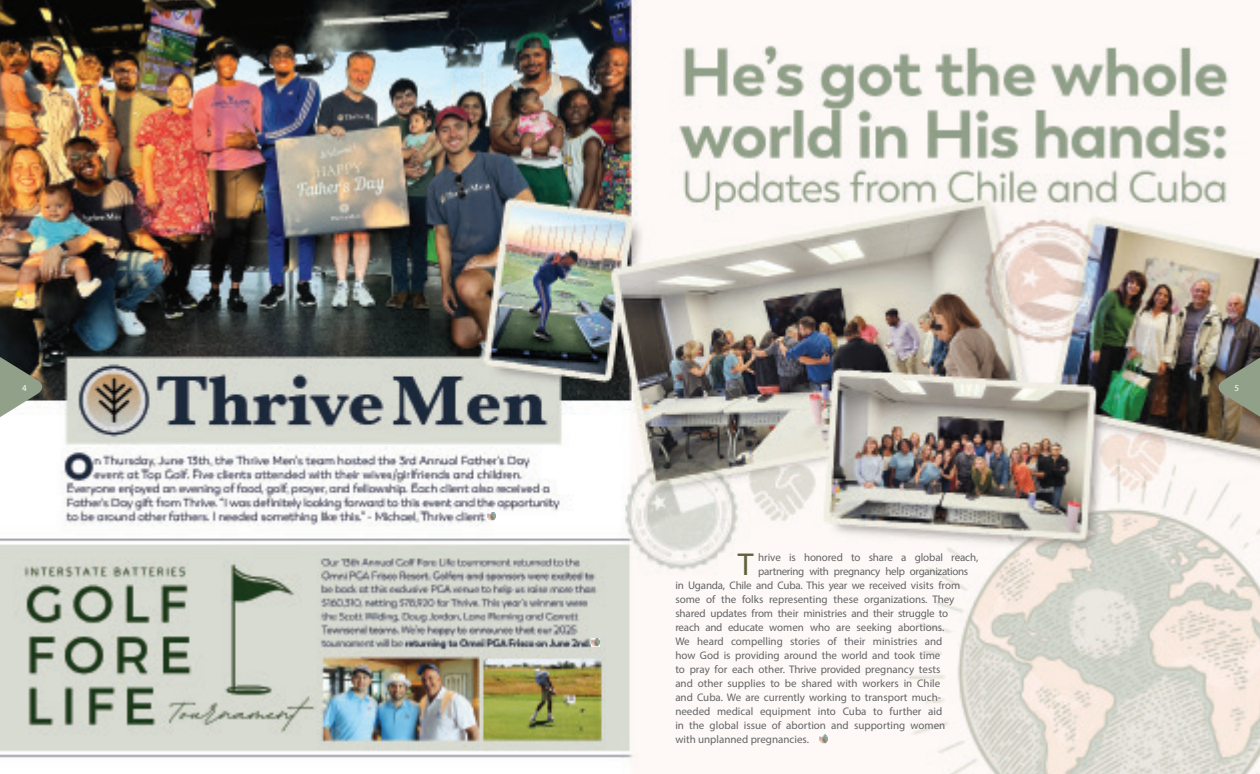
<style>
.page{position:relative;width:1260px;height:774px;background:#fff}
.page>*{position:absolute;margin:0;border:0;box-sizing:border-box;transform-origin:0 0}
.t1{font:31.8px "Myriad Pro";color:#5d623c}
.t2{font:11px "Myriad Pro";color:#636366}
.t3{font:11px "Myriad Pro";letter-spacing:-.02em;color:#636366}
.t4{font:11px "Myriad Pro";letter-spacing:-.03em;color:#636366}
.t5{font:9px "Myriad Pro";color:#fff}
</style>
<div class="page">
<img style="left:0;top:0;width:1260px;height:774px">
<svg style="left:0;top:352px;width:44px;height:71px"></svg>
<svg style="left:1217px;top:351px;width:43px;height:72px;background:#757667"></svg>
<svg style="left:487px;top:512px;width:8px;height:9px"></svg>
<svg style="left:592px;top:638px;width:8px;height:9px"></svg>
<svg style="left:820px;top:735px;width:8px;height:8px"></svg>
<p class="t5" style="left:22px;top:384px;width:6px">4</p>
<p class="t5" style="left:1235px;top:384px;width:6px">5</p>
<h1 class="t1" style="left:738px;top:552px;width:17px">T</h1>
<p class="t2" style="left:758px;top:553px;width:222px">hrive is honored to share a global reach,</p>
<p class="t4" style="left:758px;top:567px;width:212px">partnering with pregnancy help organizations</p>
<p class="t3" style="left:675px;top:581px;width:286px">in Uganda, Chile and Cuba. This year we received visits from</p>
<p class="t2" style="left:675px;top:595px;width:280px">some of the folks representing these organizations. They</p>
<p class="t2" style="left:675px;top:609px;width:274px">shared updates from their ministries and their struggle to</p>
<p class="t2" style="left:675px;top:623px;width:271px">reach and educate women who are seeking abortions.</p>
<p class="t2" style="left:675px;top:637px;width:268px">We heard compelling stories of their ministries and</p>
<p class="t2" style="left:675px;top:651px;width:267px">how God is providing around the world and took time</p>
<p class="t2" style="left:675px;top:665px;width:267px">to pray for each other. Thrive provided pregnancy tests</p>
<p class="t2" style="left:675px;top:679px;width:267px">and other supplies to be shared with workers in Chile</p>
<p class="t2" style="left:675px;top:693px;width:267px">and Cuba. We are currently working to transport much-</p>
<p class="t2" style="left:675px;top:707px;width:269px">needed medical equipment into Cuba to further aid</p>
<p class="t2" style="left:675px;top:721px;width:271px">in the global issue of abortion and supporting women</p>
<p class="t2" style="left:675px;top:735px;width:135px">with unplanned pregnancies.</p>
</div>
